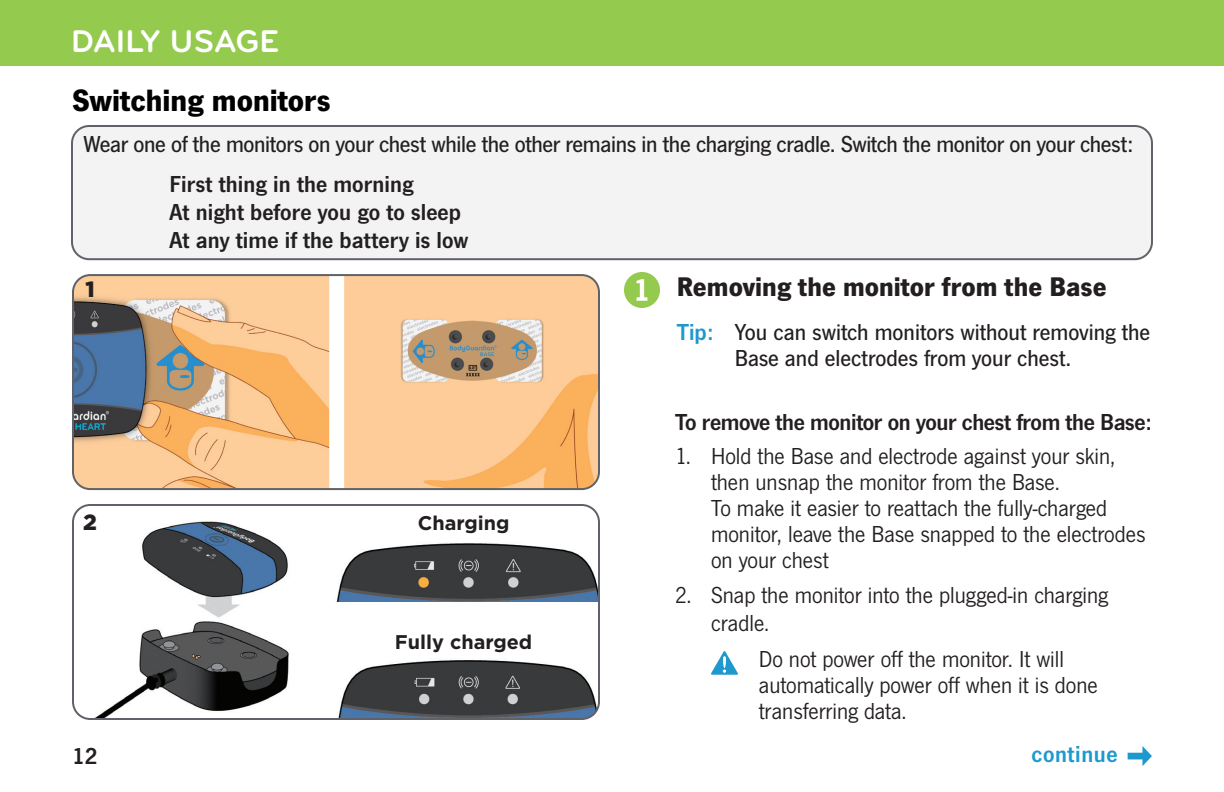
<style>
.page{position:relative;width:1224px;height:792px;background:#fff}
.page>*{position:absolute;margin:0;border:0;box-sizing:border-box;transform-origin:0 0}
.t1{font:700 32.6px "Bryant Pro";letter-spacing:.005em;color:#fff}
.t2{font:700 32px "News Got";color:#000}
.t3{font:700 28px "News Got";color:#231f20}
.t4{font:24px/26px "News Got";color:#231f20}
.t5{font:500 24px/26px "News Got";letter-spacing:-.015em;color:#231f20}
.t6{font:24px "News Got Dem";color:#231f20}
.t7{font:24px "News Got Dem";letter-spacing:.025em;color:#1d99ce}
.t8{font:900 22px "Gotham";color:#231f20}
.t9{font:700 19.8px "Gotham";color:#231f20}
.s1{font-family:"News Got Dem";font-weight:400;color:#1d99ce}
</style>
<div class="page">
<div style="left:0;top:0;width:1224px;height:65px;background:#94ca4e"></div>
<div style="left:72px;top:126px;width:1080px;height:133px;background:#f3f3f3;border-radius:17px"></div>
<div style="left:71px;top:125px;width:1082px;height:135px;border:2px solid #5f6369;border-radius:17px"></div>
<img style="left:344px;top:277px;width:253px;height:210px">
<img style="left:75px;top:277px;width:254px;height:210px">
<div style="left:72px;top:274px;width:528px;height:216px;border:2px solid #5f6369;border-radius:17px"></div>
<img style="left:336px;top:543px;width:261px;height:59px">
<img style="left:338px;top:660px;width:259px;height:57px">
<img style="left:75px;top:521px;width:214px;height:196px">
<div style="left:72px;top:504px;width:528px;height:216px;border:2px solid #5f6369;border-radius:17px"></div>
<svg style="left:711px;top:651px;width:27px;height:24px"></svg>
<div style="left:624px;top:272px;width:36px;height:36px;background:#94ca4e;border-radius:50%"></div>
<svg style="left:637px;top:279px;width:10px;height:22px"></svg>
<svg style="left:1128px;top:746px;width:24px;height:20px"></svg>
<h1 class="t1" style="left:71px;top:21px;width:210px">DAILY USAGE</h1>
<p class="t2" style="left:72px;top:82px;width:260px">Switching monitors</p>
<p class="t5" style="left:84px;top:131px;width:1051px">Wear one of the monitors on your chest while the other remains in the charging cradle. Switch the monitor on your chest:</p>
<p class="t6" style="left:170px;top:170px;width:245px">First thing in the morning</p>
<p class="t6" style="left:170px;top:198px;width:293px">At night before you go to sleep</p>
<p class="t6" style="left:170px;top:226px;width:300px">At any time if the battery is low</p>
<p class="t8" style="left:85px;top:274px;width:11px">1</p>
<p class="t3" style="left:677px;top:270px;width:431px">Removing the monitor from the Base</p>
<p class="t5" style="left:735px;top:319px;width:417px;text-indent:-58px"><span class="s1">Tip:</span> You can switch monitors without removing the<br>Base and electrodes from your chest.</p>
<p class="t8" style="left:83px;top:507px;width:15px">2</p>
<p class="t9" style="left:418px;top:510px;width:93px">Charging</p>
<p class="t9" style="left:395px;top:629px;width:139px">Fully charged</p>
<p class="t6" style="left:675px;top:408px;width:478px">To remove the monitor on your chest from the Base:</p>
<p class="t4" style="left:711px;top:444px;width:436px;text-indent:-36px">1. Hold the Base and electrode against your skin, then unsnap the monitor from the Base.<br>To make it easier to reattach the fully-charged monitor, leave the Base snapped to the electrodes on your chest</p>
<p class="t4" style="left:711px;top:582px;width:399px;line-height:28px;text-indent:-36px">2. Snap the monitor into the plugged-in charging cradle.</p>
<p class="t4" style="left:759px;top:647px;width:341px">Do not power off the monitor. It will automatically power off when it is done transferring data.</p>
<p class="t6" style="left:72px;top:742px;width:27px">12</p>
<p class="t7" style="left:1032px;top:740px;width:88px">continue</p>
</div>
